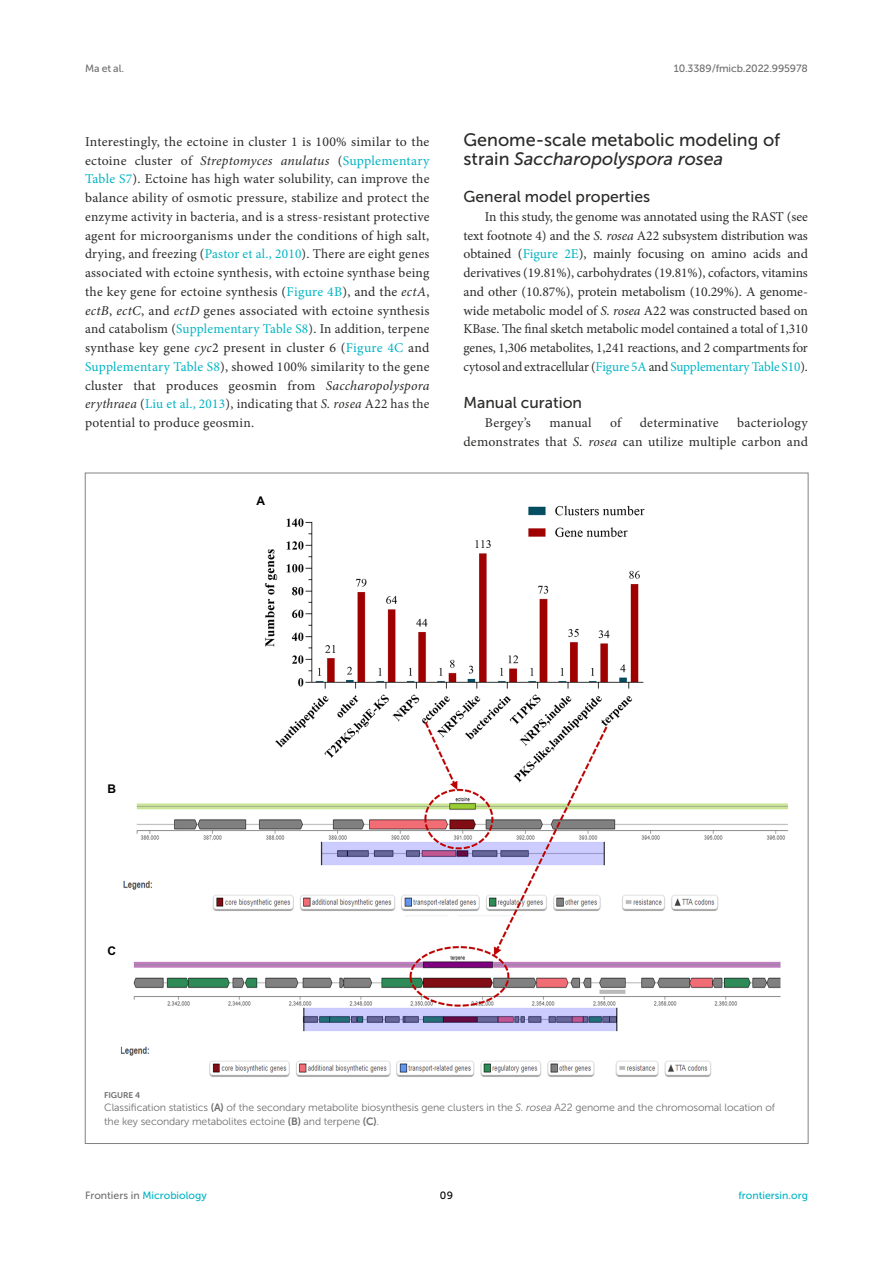
<style>
.page{position:relative;width:893px;height:1263px;background:#fff}
.page>*{position:absolute;margin:0;border:0;box-sizing:border-box;transform-origin:0 0}
.HEAD_2{font:18px/18.8px "Museo Sans 500";color:#2b2b2a}
.HEAD_3_after_HEAD_2{font:15.75px "Museo Sans 500";color:#2b2b2a}
.HEAD_3{font:15.75px "Museo Sans 500";color:#2b2b2a}
.TEXT_FLUSH{font:13.5px/18.8px "Minion Pro";letter-spacing:.01em;color:#2b2b2a;text-align:justify}
.t1{font:700 12px "Arial";color:#000}
.FIG_LEG{font:10.5px/13.5px "Museo Sans 300";letter-spacing:-.01em;color:#706f70}
.t2{font:10.5px "Museo Sans 500";color:#00b4c4}
.t3{font:10.5px "Museo Sans 500";letter-spacing:-.015em;color:#706f70}
.t4{font:10.5px "Museo Sans 500";color:#000}
.FIG_HD{font:8.25px "Museo Sans 700";letter-spacing:-.01em;color:#706f70}
.s1{font-style:italic}
.s2{color:#00b4c4}
.s3{font-family:"Museo Sans 700"}
.s4{color:#706f70}
</style>
<div class="page">
<img style="left:120px;top:505px;width:668px;height:572px">
<p class="t3" style="left:85px;top:63px;width:40px">Ma et al.</p>
<p class="t3" style="left:674px;top:63px;width:136px">10.3389/fmicb.2022.995978</p>
<p class="TEXT_FLUSH" style="left:85px;top:132px;width:346px">Interestingly, the ectoine in cluster 1 is 100% similar to the ectoine cluster of <span class="s1">Streptomyces anulatus</span> (<span class="s2">Supplementary Table S7</span>). Ectoine has high water solubility, can improve the balance ability of osmotic pressure, stabilize and protect the enzyme activity in bacteria, and is a stress-resistant protective agent for microorganisms under the conditions of high salt, drying, and freezing (<span class="s2">Pastor et al., 2010</span>). There are eight genes associated with ectoine synthesis, with ectoine synthase being the key gene for ectoine synthesis (<span class="s2">Figure 4B</span>), and the <span class="s1">ectA</span>, <span class="s1">ectB</span>, <span class="s1">ectC</span>, and <span class="s1">ectD</span> genes associated with ectoine synthesis and catabolism (<span class="s2">Supplementary Table S8</span>). In addition, terpene synthase key gene <span class="s1">cyc</span>2 present in cluster 6 (<span class="s2">Figure 4C</span> and <span class="s2">Supplementary Table S8</span>), showed 100% similarity to the gene cluster that produces geosmin from <span class="s1">Saccharopolyspora erythraea</span> (<span class="s2">Liu et al., 2013</span>), indicating that <span class="s1">S. rosea</span> A22 has the potential to produce geosmin.</p>
<p class="HEAD_2" style="left:463px;top:130px;width:318px">Genome-scale metabolic modeling of strain <span class="s1">Saccharopolyspora rosea</span></p>
<p class="HEAD_3_after_HEAD_2" style="left:463px;top:188px;width:188px">General model properties</p>
<p class="TEXT_FLUSH" style="left:463px;top:207px;width:346px;text-indent:21px">In this study, the genome was annotated using the RAST (see text footnote 4) and the <span class="s1">S. rosea</span> A22 subsystem distribution was obtained (<span class="s2">Figure 2E</span>), mainly focusing on amino acids and derivatives (19.81%), carbohydrates (19.81%), cofactors, vitamins and other (10.87%), protein metabolism (10.29%). A genome&shy;wide metabolic model of <span class="s1">S. rosea</span> A22 was constructed based on KBase. The final sketch metabolic model contained a total of 1,310 genes, 1,306 metabolites, 1,241 reactions, and 2 compartments for cytosol and extracellular (<span class="s2">Figure 5A</span> and <span class="s2">Supplementary Table S10</span>).</p>
<p class="HEAD_3" style="left:463px;top:394px;width:120px">Manual curation</p>
<p class="TEXT_FLUSH" style="left:485px;top:413px;width:48px">Bergey’s</p>
<p class="TEXT_FLUSH" style="left:549px;top:413px;width:44px">manual</p>
<p class="TEXT_FLUSH" style="left:610px;top:413px;width:13px">of</p>
<p class="TEXT_FLUSH" style="left:640px;top:413px;width:80px">determinative</p>
<p class="TEXT_FLUSH" style="left:463px;top:413px;width:346px;text-align:right">bacteriology<br>demonstrates that <span class="s1">S. rosea</span> can utilize multiple carbon and</p>
<p class="t1" style="left:107px;top:780px;width:10px">B</p>
<p class="t1" style="left:107px;top:942px;width:10px">C</p>
<p class="t1" style="left:256px;top:492px;width:10px">A</p>
<p class="FIG_HD" style="left:104px;top:1090px;width:37px">FIGURE 4</p>
<p class="FIG_LEG" style="left:104px;top:1101px;width:672px">Classification statistics <span class="s3">(A)</span> of the secondary metabolite biosynthesis gene clusters in the <span class="s1">S. rosea</span> A22 genome and the chromosomal location of the key secondary metabolites ectoine <span class="s3">(B)</span> and terpene <span class="s3">(C)</span>.</p>
<p class="t2" style="left:85px;top:1190px;width:123px"><span class="s4">Frontiers in</span> Microbiology</p>
<p class="t4" style="left:440px;top:1190px;width:15px">09</p>
<p class="t2" style="left:738px;top:1190px;width:71px">frontiersin.org</p>
</div>
